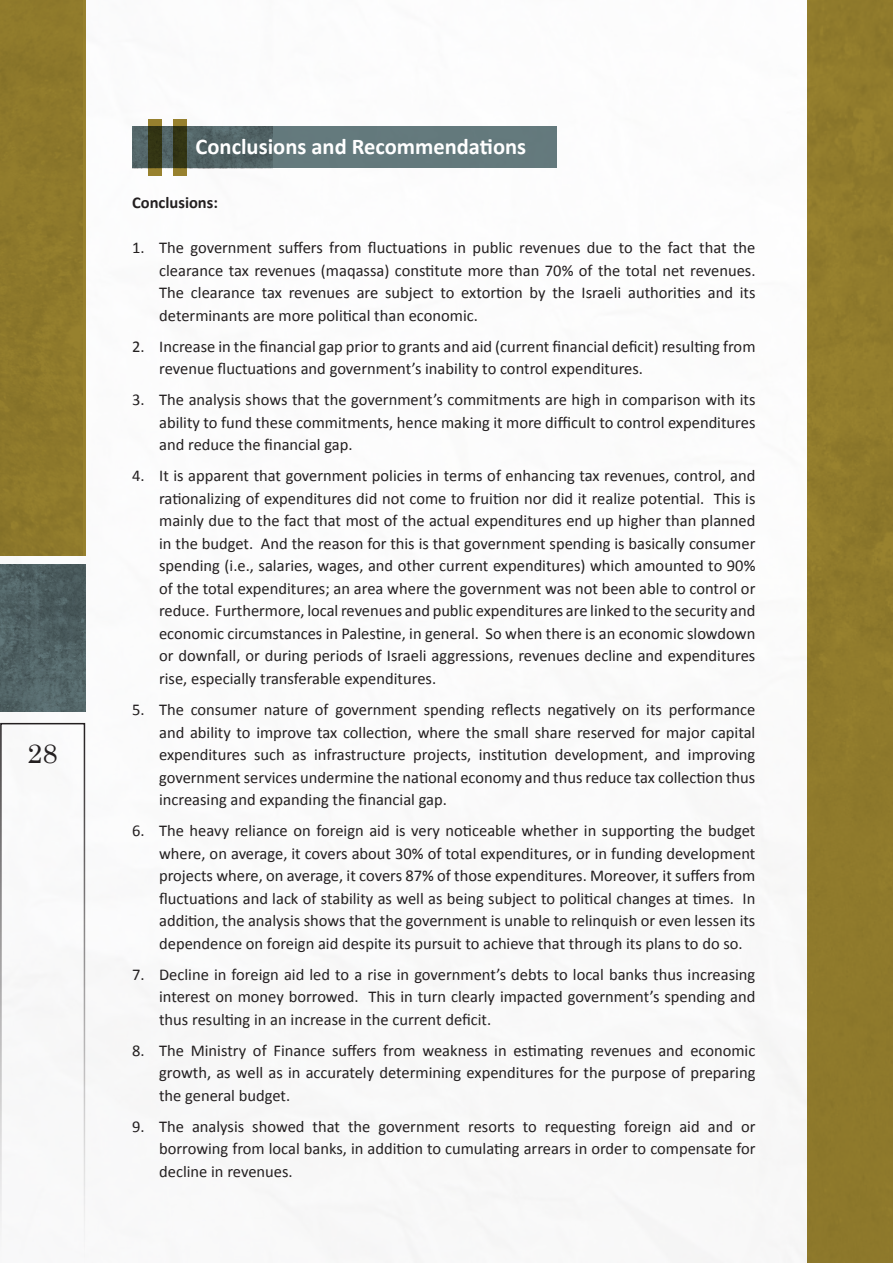
<style>
.page{position:relative;width:893px;height:1263px;background:#fff}
.page>*{position:absolute;margin:0;border:0;box-sizing:border-box;transform-origin:0 0}
.t1{font:27px "Century";color:#231f20}
.t2{font:700 22.5px "Calibri";color:#fff}
.t3{font:16.5px/22.5px "Calibri";color:#231f20;text-align:justify}
.t4{font:700 16.5px "Calibri";color:#231f20}
</style>
<div class="page">
<svg style="left:0;top:723px;width:85px;height:524px"></svg>
<div style="left:808px;top:0;width:85px;height:1263px;background:#8f7a2b"></div>
<img style="left:0;top:564px;width:85px;height:148px">
<div style="left:0;top:0;width:85px;height:556px;background:#8e792b"></div>
<div style="left:132px;top:126px;width:425px;height:42px;background:#657b7e"></div>
<img style="left:132px;top:126px;width:140px;height:42px">
<svg style="left:148px;top:119px;width:14px;height:57px"></svg>
<svg style="left:173px;top:119px;width:14px;height:57px"></svg>
<h1 class="t1" style="left:28px;top:731px;width:32px">28</h1>
<h2 class="t2" style="left:196px;top:133px;width:332px">Conclusions and Recommendations</h2>
<p class="t4" style="left:132px;top:192px;width:87px">Conclusions:</p>
<p class="t3" style="left:159px;top:237px;width:598px;text-indent:-27px">1. The government suffers from fluctuations in public revenues due to the fact that the clearance tax revenues (maqassa) constitute more than 70% of the total net revenues.<br>The clearance tax revenues are subject to extortion by the Israeli authorities and its determinants are more political than economic.</p>
<p class="t3" style="left:159px;top:335px;width:598px;text-indent:-27px">2. Increase in the financial gap prior to grants and aid (current financial deficit) resulting from revenue fluctuations and government’s inability to control expenditures.</p>
<p class="t3" style="left:159px;top:389px;width:598px;text-indent:-27px">3. The analysis shows that the government’s commitments are high in comparison with its ability to fund these commitments, hence making it more difficult to control expenditures and reduce the financial gap.</p>
<p class="t3" style="left:159px;top:465px;width:598px;text-indent:-27px">4. It is apparent that government policies in terms of enhancing tax revenues, control, and rationalizing of expenditures did not come to fruition nor did it realize potential. This is mainly due to the fact that most of the actual expenditures end up higher than planned in the budget. And the reason for this is that government spending is basically consumer spending (i.e., salaries, wages, and other current expenditures) which amounted to 90% of the total expenditures; an area where the government was not been able to control or reduce. Furthermore, local revenues and public expenditures are linked to the security and economic circumstances in Palestine, in general. So when there is an economic slowdown or downfall, or during periods of Israeli aggressions, revenues decline and expenditures rise, especially transferable expenditures.</p>
<p class="t3" style="left:159px;top:698px;width:598px;text-indent:-27px">5. The consumer nature of government spending reflects negatively on its performance and ability to improve tax collection, where the small share reserved for major capital expenditures such as infrastructure projects, institution development, and improving government services undermine the national economy and thus reduce tax collection thus increasing and expanding the financial gap.</p>
<p class="t3" style="left:159px;top:819px;width:598px;text-indent:-27px">6. The heavy reliance on foreign aid is very noticeable whether in supporting the budget where, on average, it covers about 30% of total expenditures, or in funding development projects where, on average, it covers 87% of those expenditures. Moreover, it suffers from fluctuations and lack of stability as well as being subject to political changes at times. In addition, the analysis shows that the government is unable to relinquish or even lessen its dependence on foreign aid despite its pursuit to achieve that through its plans to do so.</p>
<p class="t3" style="left:159px;top:963px;width:598px;text-indent:-27px">7. Decline in foreign aid led to a rise in government’s debts to local banks thus increasing interest on money borrowed. This in turn clearly impacted government’s spending and thus resulting in an increase in the current deficit.</p>
<p class="t3" style="left:159px;top:1039px;width:598px;text-indent:-27px">8. The Ministry of Finance suffers from weakness in estimating revenues and economic growth, as well as in accurately determining expenditures for the purpose of preparing the general budget.</p>
<p class="t3" style="left:159px;top:1115px;width:598px;text-indent:-27px">9. The analysis showed that the government resorts to requesting foreign aid and or borrowing from local banks, in addition to cumulating arrears in order to compensate for decline in revenues.</p>
</div>
